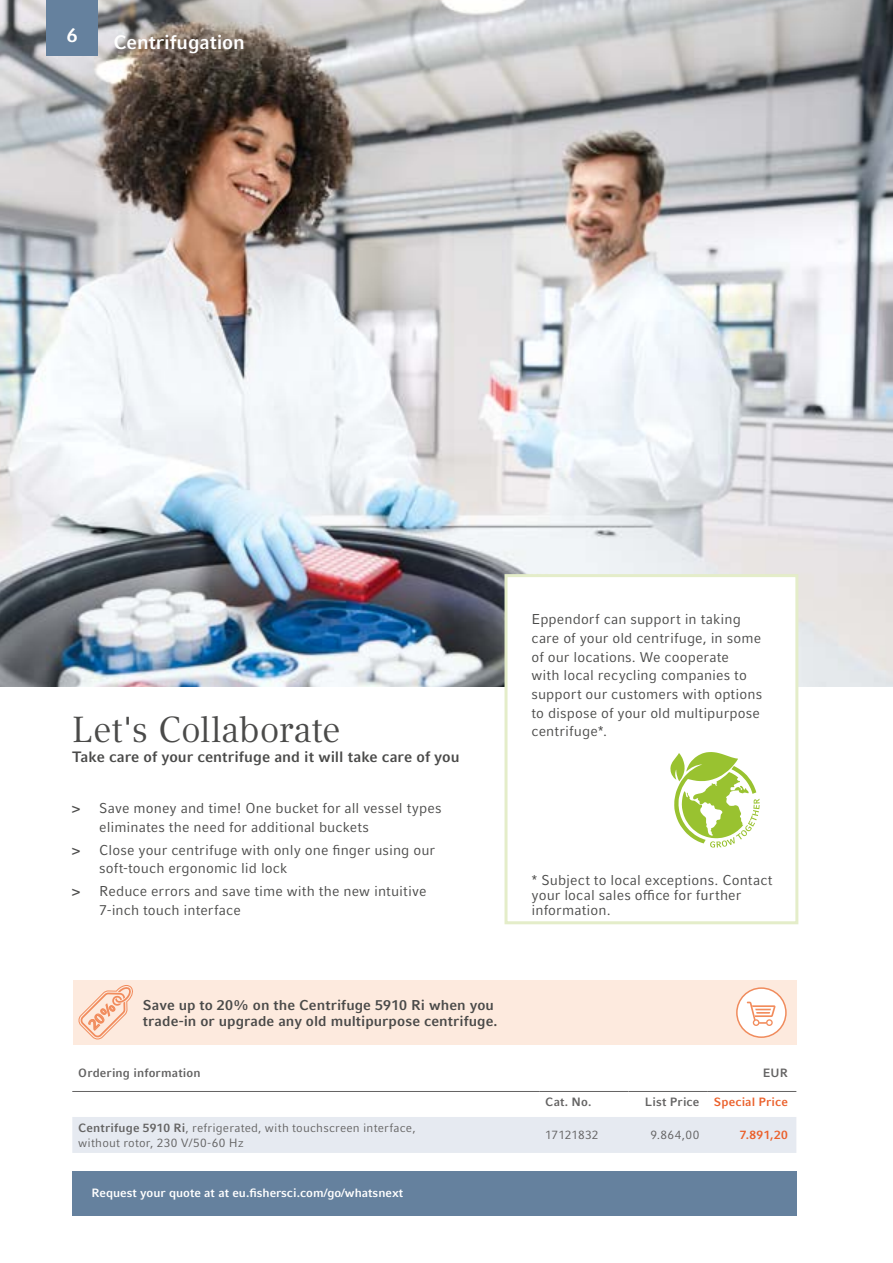
<style>
.page{position:relative;width:893px;height:1263px;background:#fff}
.page>*{position:absolute;margin:0;border:0;box-sizing:border-box;transform-origin:0 0}
.t1{font:36px "Compatil Textfor Eppendorf";letter-spacing:-.005em;color:#4a4a49}
.t2{font:700 19.5px "Compatil Factfor Eppendorf";letter-spacing:-.005em;color:#fff}
.t3{font:700 15px "Compatil Factfor Eppendorf";color:#4a4a49}
.t4{font:14.25px/18.8px "Compatil Factfor Eppendorf";letter-spacing:.005em;color:#4a4a49}
.t5{font:700 14.25px/16.5px "Compatil Factfor Eppendorf";letter-spacing:.005em;color:#4a4a49}
.t6{font:12px/15px "Compatil Factfor Eppendorf";letter-spacing:.015em;color:#646363}
.t7{font:700 12px "Compatil Factfor Eppendorf";color:#fff}
.t8{font:700 12px "Compatil Factfor Eppendorf";letter-spacing:.01em;color:#646363}
.t9{font:700 12px "Compatil Factfor Eppendorf";letter-spacing:.015em;color:#eb602b}
.s1{font-weight:700}
.s2{color:#646363}
</style>
<div class="page">
<div style="left:74px;top:980px;width:723px;height:65px;background:#fdeade"></div>
<img style="left:0;top:0;width:893px;height:686px">
<div style="left:72px;top:1117px;width:724px;height:36px;background:#e6eaf1"></div>
<hr style="left:72px;top:1091px;width:467px;height:1px;background:#646363">
<hr style="left:539px;top:1091px;width:89px;height:1px;background:#646363">
<hr style="left:628px;top:1091px;width:80px;height:1px;background:#646363">
<hr style="left:708px;top:1091px;width:88px;height:1px;background:#646363">
<div style="left:737px;top:988px;width:49px;height:49px;background:#fff;border-radius:50%"></div>
<div style="left:736px;top:987px;width:51px;height:51px;border:2px solid #f08b5c;border-radius:50%"></div>
<svg style="left:747px;top:1002px;width:28px;height:24px"></svg>
<div style="left:504px;top:574px;width:294px;height:350px;background:#fff;border:3px solid #e4edc9"></div>
<div style="left:72px;top:1171px;width:725px;height:45px;background:#65819e"></div>
<svg style="left:670px;top:752px;width:90px;height:95px"></svg>
<div style="left:47px;top:0;width:51px;height:54px;background:#65819e"></div>
<svg style="left:78px;top:985px;width:55px;height:55px"></svg>
<h2 class="t2" style="left:67px;top:24px;width:12px">6</h2>
<h2 class="t2" style="left:67px;top:25px;width:12px">2</h2>
<h2 class="t2" style="left:113px;top:31px;width:133px">Centrifugation</h2>
<h1 class="t1" style="left:72px;top:709px;width:270px">Let's Collaborate</h1>
<p class="t3" style="left:72px;top:748px;width:389px">Take care of your centrifuge and it will take care of you</p>
<p class="t4" style="left:99px;top:799px;width:344px;text-indent:-27px"><span class="s1">&gt;</span> Save money and time! One bucket for all vessel types eliminates the need for additional buckets</p>
<p class="t4" style="left:99px;top:840px;width:337px;text-indent:-27px"><span class="s1">&gt;</span> Close your centrifuge with only one finger using our soft-touch ergonomic lid lock</p>
<p class="t4" style="left:99px;top:882px;width:329px;text-indent:-27px"><span class="s1">&gt;</span> Reduce errors and save time with the new intuitive<br>7-inch touch interface</p>
<p class="t5" style="left:143px;top:996px;width:356px">Save up to 20% on the Centrifuge 5910 Ri when you trade-in or upgrade any old multipurpose centrifuge.</p>
<p class="t4" style="left:531px;top:610px;width:232px">Eppendorf can support in taking care of your old centrifuge, in some of our locations. We cooperate<br>with local recycling companies to support our customers with options to dispose of your old multipurpose centrifuge*.</p>
<p class="t4" style="left:531px;top:873px;width:242px;line-height:15px">* Subject to local exceptions. Contact your local sales office for further information.</p>
<p class="t8" style="left:78px;top:1066px;width:124px">Ordering information</p>
<p class="t8" style="left:763px;top:1066px;width:27px">EUR</p>
<p class="t8" style="left:545px;top:1095px;width:48px">Cat. No.</p>
<p class="t9" style="left:645px;top:1095px;width:145px"><span class="s2">List Price</span> Special Price</p>
<p class="t6" style="left:78px;top:1120px;width:339px"><span class="s1">Centrifuge 5910 Ri</span>, refrigerated, with touchscreen interface, without rotor, 230 V/50-60 Hz</p>
<p class="t6" style="left:545px;top:1128px;width:55px">17121832</p>
<p class="t6" style="left:651px;top:1128px;width:50px">9.864,00</p>
<p class="t9" style="left:740px;top:1128px;width:50px">7.891,20</p>
<p class="t7" style="left:91px;top:1186px;width:313px">Request your quote at at eu.fishersci.com/go/whatsnext</p>
</div>
